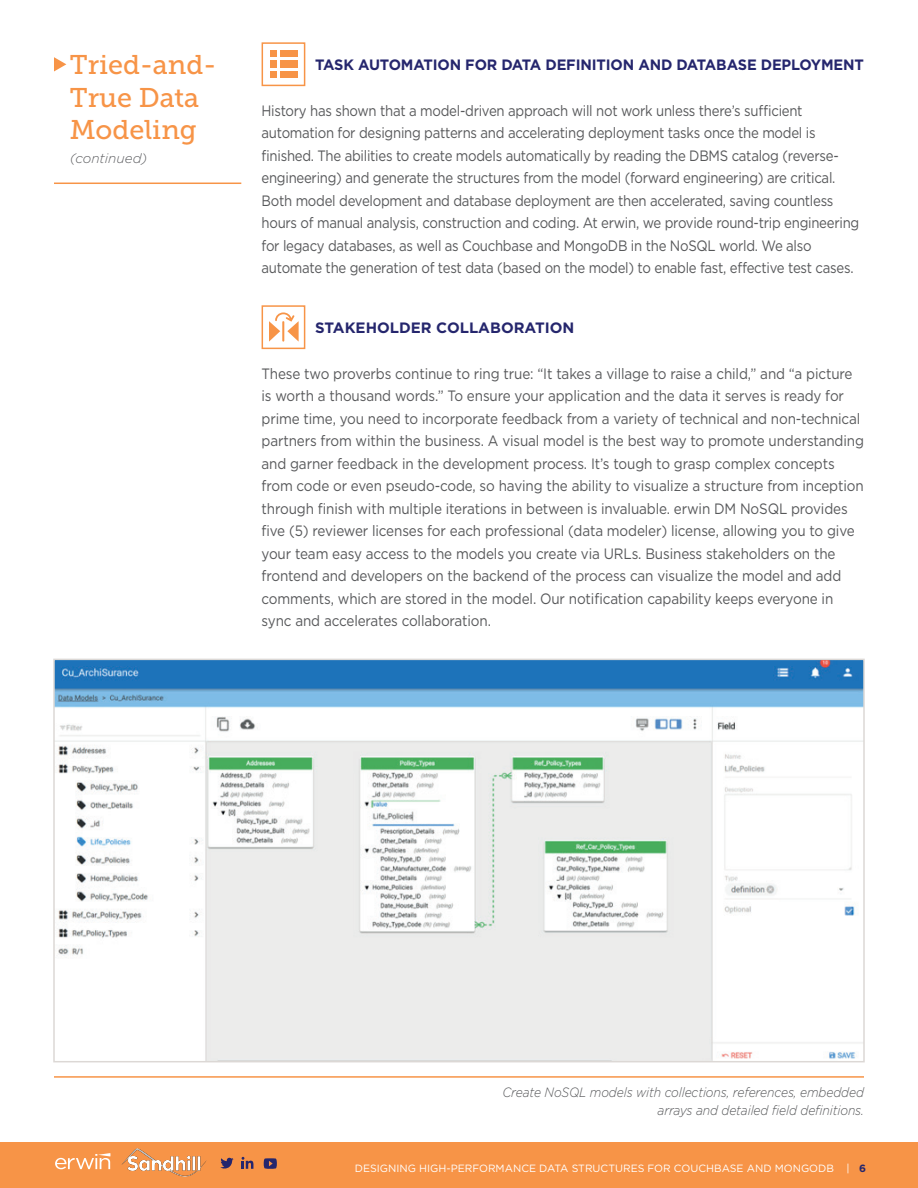
<style>
.page{position:relative;width:918px;height:1188px;background:#fff}
.page>*{position:absolute;margin:0;border:0;box-sizing:border-box;transform-origin:0 0}
.t1{font:27px/32.4px "Museo Slab 500";color:#f79447}
.t2{font:15px/22.5px "Gotham";letter-spacing:-.02em;color:#57585a;scale:.9 1}
.t3{font:15px/22.5px "Gotham";letter-spacing:-.02em;color:#57585a;scale:.88 1}
.t4{font:700 15px "Gotham";letter-spacing:-.01em;color:#25266d}
.t5{font:italic 300 13.5px/18px "Gotham";letter-spacing:-.01em;color:#57585a;text-align:right;scale:.9 1}
.t6{font:italic 300 13.5px "Gotham";color:#5d5e61}
.t7{font:10.5px "Gotham";color:#fff}
.s1{font-weight:700;color:#25266d}
</style>
<div class="page">
<div style="left:0;top:1142px;width:918px;height:46px;background:#f79447"></div>
<hr style="left:54px;top:183px;width:187px;height:1px;background:#f79447">
<svg style="left:54px;top:57px;width:12px;height:14px"></svg>
<img style="left:56px;top:662px;width:806px;height:397px">
<div style="left:53px;top:659px;width:812px;height:403px;border:2px solid #dcd8d5"></div>
<hr style="left:54px;top:1076px;width:810px;height:2px;background:#f79447">
<div style="left:262px;top:305px;width:43px;height:44px;border:2px solid #f79447"></div>
<div style="left:262px;top:42px;width:43px;height:44px;border:2px solid #f79447"></div>
<svg style="left:269px;top:312px;width:30px;height:30px"></svg>
<svg style="left:270px;top:51px;width:6px;height:6px"></svg>
<div style="left:280px;top:51px;width:17px;height:6px;background:#f79447"></div>
<div style="left:270px;top:71px;width:6px;height:7px;background:#f79447"></div>
<div style="left:280px;top:71px;width:17px;height:7px;background:#f79447"></div>
<div style="left:270px;top:61px;width:6px;height:7px;background:#f79447"></div>
<div style="left:280px;top:61px;width:17px;height:7px;background:#f79447"></div>
<svg style="left:55px;top:1153px;width:55px;height:16px"></svg>
<svg style="left:220px;top:1157px;width:14px;height:12px"></svg>
<svg style="left:242px;top:1157px;width:12px;height:12px"></svg>
<svg style="left:264px;top:1158px;width:13px;height:11px"></svg>
<img style="left:121px;top:1149px;width:85px;height:27px">
<h1 class="t1" style="left:70px;top:49px;width:148px">Tried-and-<br>True Data<br>Modeling</h1>
<p class="t6" style="left:70px;top:150px;width:79px">(continued)</p>
<p class="t4" style="left:315px;top:55px;width:550px">TASK AUTOMATION FOR DATA DEFINITION AND DATABASE DEPLOYMENT</p>
<p class="t3" style="left:262px;top:99px;width:681px">History has shown that a model-driven approach will not work unless there’s sufficient automation for designing patterns and accelerating deployment tasks once the model is finished. The abilities to create models automatically by reading the DBMS catalog (reverse&shy;engineering) and generate the structures from the model (forward engineering) are critical.<br>Both model development and database deployment are then accelerated, saving countless hours of manual analysis, construction and coding. At erwin, we provide round-trip engineering for legacy databases, as well as Couchbase and MongoDB in the NoSQL world. We also automate the generation of test data (based on the model) to enable fast, effective test cases.</p>
<p class="t4" style="left:315px;top:318px;width:261px">STAKEHOLDER COLLABORATION</p>
<p class="t2" style="left:262px;top:362px;width:671px">These two proverbs continue to ring true: “It takes a village to raise a child,” and “a picture is worth a thousand words.” To ensure your application and the data it serves is ready for prime time, you need to incorporate feedback from a variety of technical and non-technical partners from within the business. A visual model is the best way to promote understanding and garner feedback in the development process. It’s tough to grasp complex concepts from code or even pseudo-code, so having the ability to visualize a structure from inception through finish with multiple iterations in between is invaluable. erwin DM NoSQL provides five (5) reviewer licenses for each professional (data modeler) license, allowing you to give your team easy access to the models you create via URLs. Business stakeholders on the frontend and developers on the backend of the process can visualize the model and add comments, which are stored in the model. Our notification capability keeps everyone in sync and accelerates collaboration.</p>
<p class="t5" style="left:502px;top:1083px;width:403px">Create NoSQL models with collections, references, embedded arrays and detailed field definitions.</p>
<p class="t7" style="left:355px;top:1161px;width:513px">DESIGNING HIGH-PERFORMANCE DATA STRUCTURES FOR COUCHBASE AND MONGODB | <span class="s1">6</span></p>
</div>
